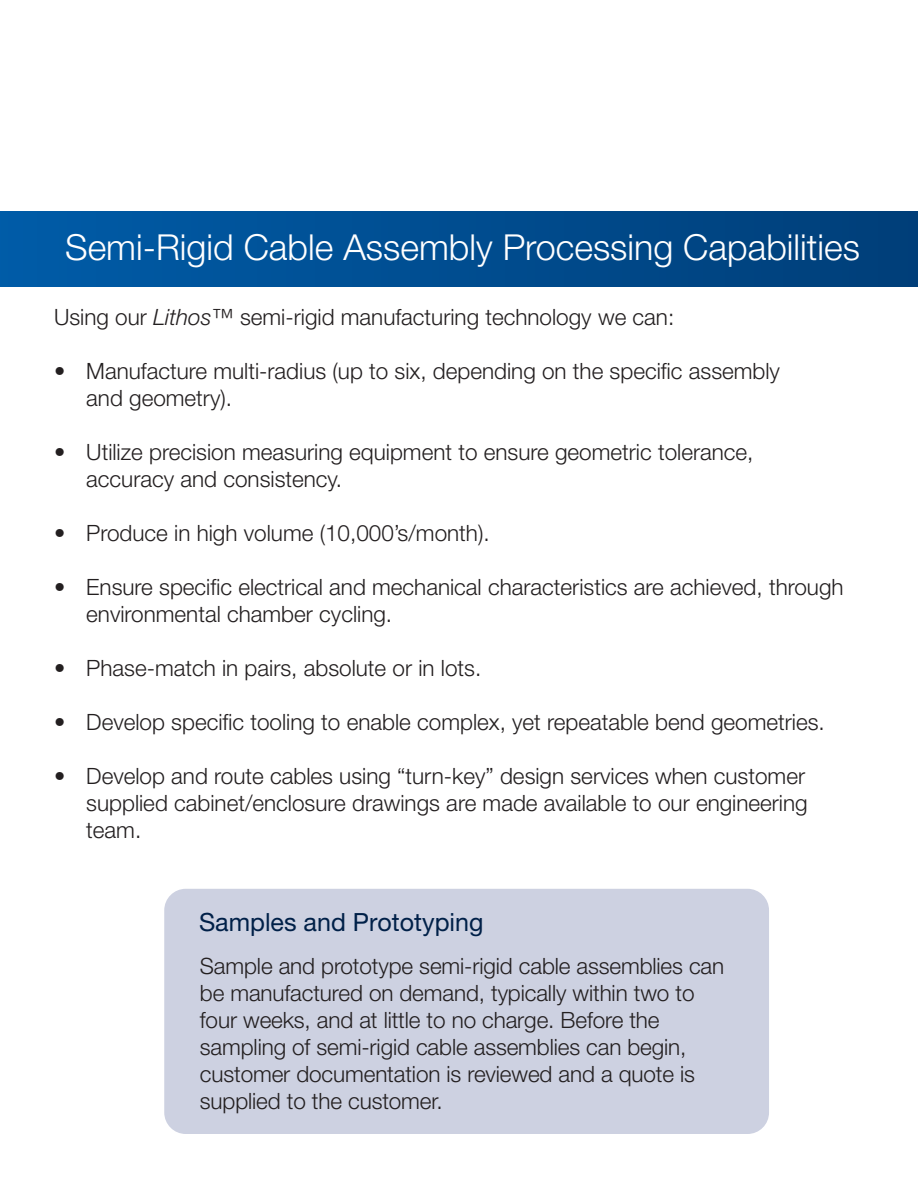
<style>
.page{position:relative;width:918px;height:1188px;background:#fff}
.page>*{position:absolute;margin:0;border:0;box-sizing:border-box;transform-origin:0 0}
.t1{font:300 35.85px "Helvetica Neue LT Pro";color:#fff}
.t2{font:25.05px "Helvetica Neue LT Pro";color:#002048}
.t3{font:300 22.5px/27px "Helvetica Neue LT Pro";color:#231f20}
.s1{font-style:italic}
</style>
<div class="page">
<div style="left:0;top:212px;width:918px;height:75px;background:linear-gradient(to right,#005ca8,#003e79)"></div>
<div style="left:164px;top:889px;width:605px;height:245px;background:#cdd1e1;border-radius:22px"></div>
<p class="t1" style="left:65px;top:225px;width:796px">Semi-Rigid Cable Assembly Processing Capabilities</p>
<p class="t3" style="left:54px;top:303px;width:622px">Using our <span class="s1">Lithos™</span> semi-rigid manufacturing technology we can:</p>
<p class="t3" style="left:86px;top:357px;width:695px;text-indent:-32px">• Manufacture multi-radius (up to six, depending on the specific assembly and geometry).</p>
<p class="t3" style="left:86px;top:438px;width:669px;text-indent:-32px">• Utilize precision measuring equipment to ensure geometric tolerance, accuracy and consistency.</p>
<p class="t3" style="left:54px;top:519px;width:437px">• Produce in high volume (10,000’s/month).</p>
<p class="t3" style="left:86px;top:573px;width:759px;text-indent:-32px">• Ensure specific electrical and mechanical characteristics are achieved, through environmental chamber cycling.</p>
<p class="t3" style="left:54px;top:654px;width:429px">• Phase-match in pairs, absolute or in lots.</p>
<p class="t3" style="left:54px;top:708px;width:772px">• Develop specific tooling to enable complex, yet repeatable bend geometries.</p>
<p class="t3" style="left:86px;top:762px;width:723px;text-align:justify;text-indent:-32px">• Develop and route cables using “turn-key” design services when customer supplied cabinet/enclosure drawings are made available to our engineering team.</p>
<p class="t2" style="left:199px;top:907px;width:286px">Samples and Prototyping</p>
<p class="t3" style="left:200px;top:952px;width:526px">Sample and prototype semi-rigid cable assemblies can be manufactured on demand, typically within two to four weeks, and at little to no charge. Before the</p>
<p class="t3" style="left:200px;top:1033px;width:497px">sampling of semi-rigid cable assemblies can begin, customer documentation is reviewed and a quote is supplied to the customer.</p>
</div>
